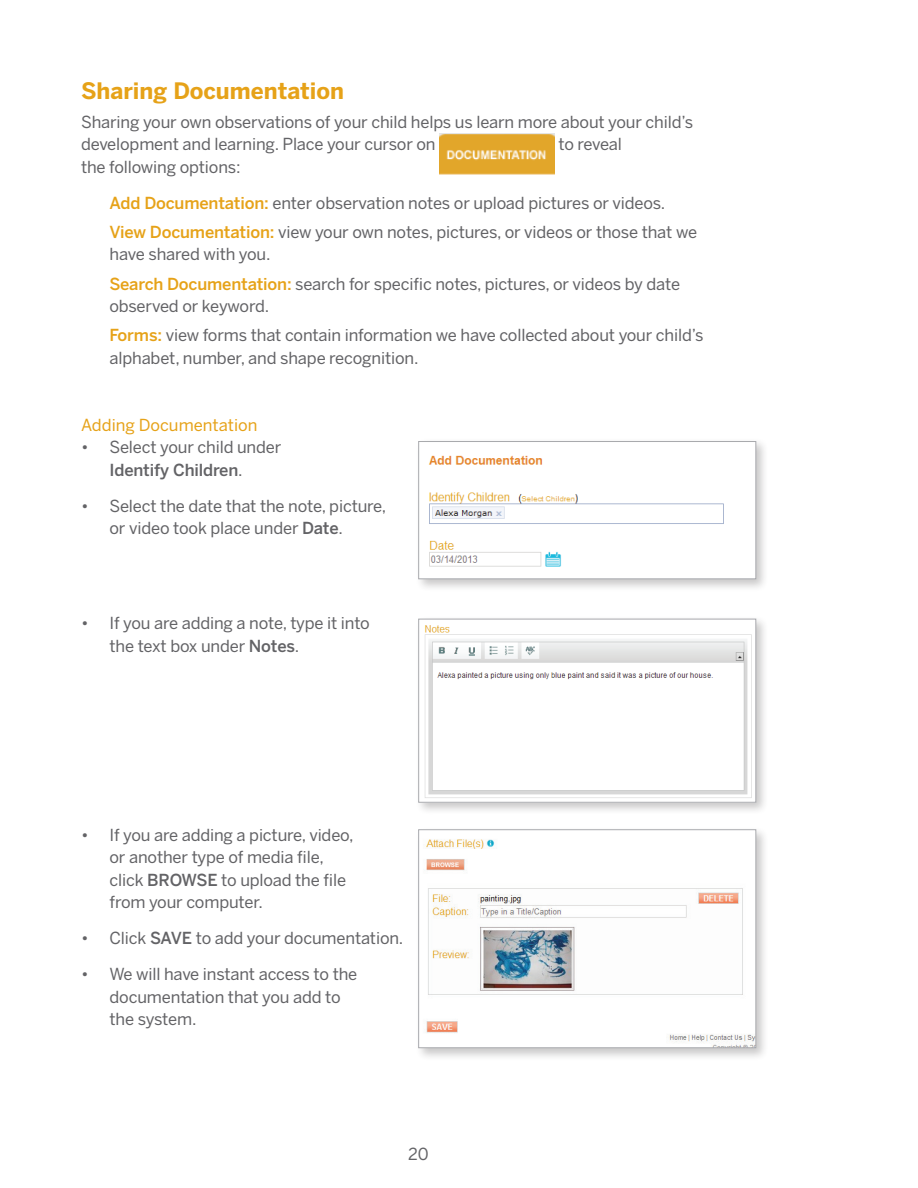
<style>
.page{position:relative;width:918px;height:1188px;background:#fff}
.page>*{position:absolute;margin:0;border:0;box-sizing:border-box;transform-origin:0 0}
.t1{font:700 22.5px "Benton Sans";color:#e6a218}
.t2{font:16.5px/22.5px "Benton Sans";letter-spacing:-.01em;color:#636366}
.t3{font:16.5px "Benton Sans";color:#e6a218}
.s1{font-weight:500;color:#e6a218}
.s2{font-weight:500}
</style>
<div class="page">
<img style="left:439px;top:133px;width:116px;height:41px">
<div style="left:415px;top:438px;width:354px;height:154px;background:#231f20;opacity:.25"></div>
<img style="left:420px;top:443px;width:334px;height:134px">
<div style="left:418px;top:441px;width:338px;height:138px;border:1px solid #a8a9ad"></div>
<div style="left:415px;top:615px;width:354px;height:201px;background:#231f20;opacity:.25"></div>
<img style="left:420px;top:621px;width:334px;height:180px">
<div style="left:418px;top:619px;width:338px;height:184px;border:1px solid #a8a9ad"></div>
<div style="left:415px;top:826px;width:354px;height:235px;background:#231f20;opacity:.25"></div>
<img style="left:420px;top:831px;width:334px;height:215px">
<div style="left:418px;top:829px;width:338px;height:219px;border:1px solid #a8a9ad"></div>
<h1 class="t1" style="left:81px;top:77px;width:265px">Sharing Documentation</h1>
<p class="t2" style="left:81px;top:110px;width:614px">Sharing your own observations of your child helps us learn more about your child’s development and learning. Place your cursor on</p>
<p class="t2" style="left:558px;top:133px;width:65px">to reveal</p>
<p class="t2" style="left:110px;top:149px;width:557px;line-height:36px;text-indent:-28px">the following options:<br><span class="s1">Add Documentation:</span> enter observation notes or upload pictures or videos.</p>
<p class="t2" style="left:110px;top:221px;width:589px"><span class="s1">View Documentation:</span> view your own notes, pictures, or videos or those that we have shared with you.</p>
<p class="t2" style="left:110px;top:272px;width:572px"><span class="s1">Search Documentation:</span> search for specific notes, pictures, or videos by date observed or keyword.</p>
<p class="t2" style="left:110px;top:324px;width:596px"><span class="s1">Forms:</span> view forms that contain information we have collected about your child’s alphabet, number, and shape recognition.</p>
<p class="t3" style="left:81px;top:415px;width:178px">Adding Documentation</p>
<p class="t2" style="left:110px;top:436px;width:173px;text-indent:-28px">• Select your child under<br><span class="s2">Identify Children</span>.</p>
<p class="t2" style="left:110px;top:495px;width:278px;text-indent:-28px">• Select the date that the note, picture, or video took place under <span class="s2">Date</span>.</p>
<p class="t2" style="left:110px;top:612px;width:262px;text-indent:-28px">• If you are adding a note, type it into the text box under <span class="s2">Notes</span>.</p>
<p class="t2" style="left:110px;top:823px;width:246px;text-indent:-28px">• If you are adding a picture, video, or another type of media file, click <span class="s2">Browse</span> to upload the file from your computer.</p>
<p class="t2" style="left:81px;top:927px;width:91px">• Click <span class="s2">Save</span></p>
<p class="t2" style="left:196px;top:927px;width:209px">to add your documentation.</p>
<p class="t2" style="left:110px;top:963px;width:249px;text-indent:-28px">• We will have instant access to the documentation that you add to the system.</p>
<p class="t2" style="left:408px;top:1143px;width:22px">20</p>
</div>
